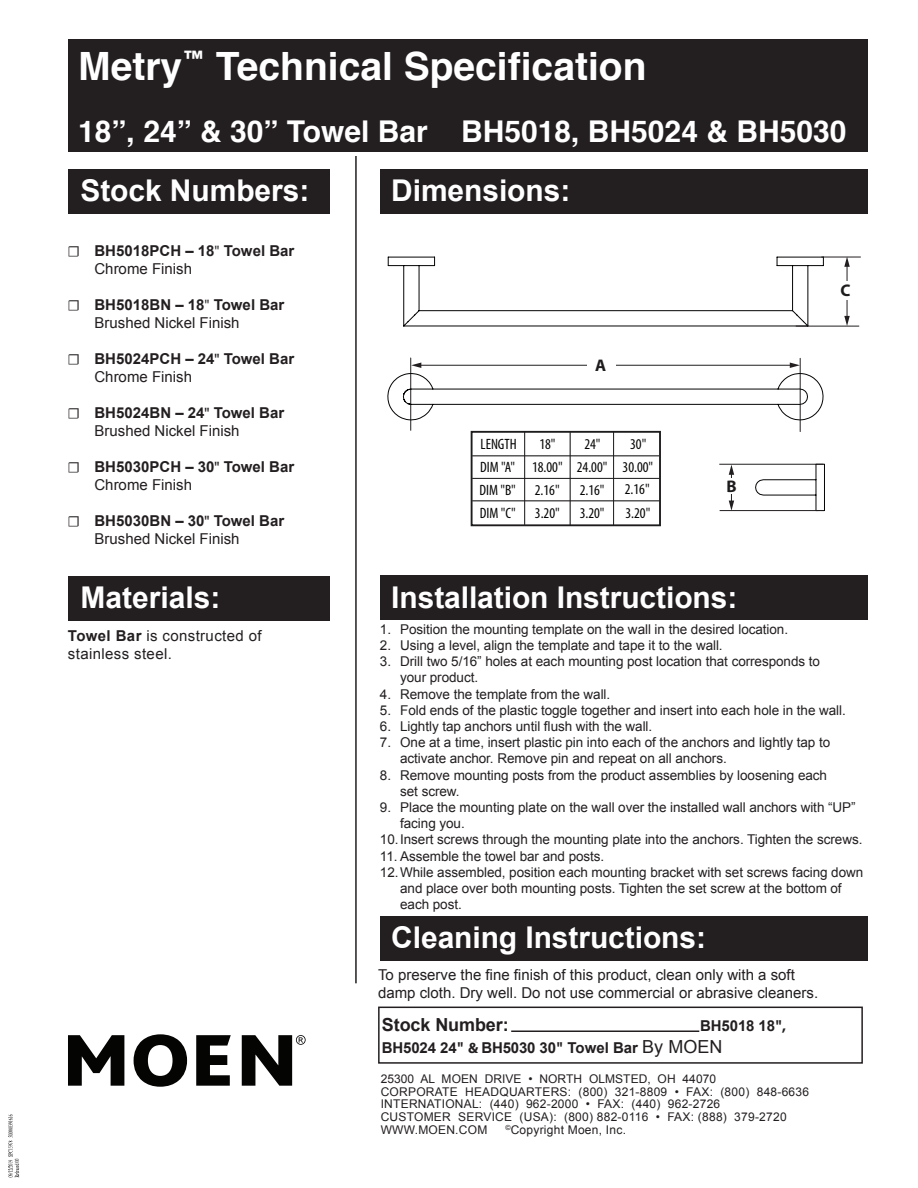
<style>
.page{position:relative;width:918px;height:1188px;background:#fff}
.page>*{position:absolute;margin:0;border:0;box-sizing:border-box;transform-origin:0 0}
.t1{font:700 39px "Helvetica";color:#fff}
.t2{font:700 30px "Arial";letter-spacing:-.005em;color:#fff}
.t3{font:700 30px "Helvetica";color:#fff}
.t4{font:700 18px "Arial";letter-spacing:-.005em;color:#231f20}
.t5{font:700 16.8px "Myriad Pro";color:#1f1c1d}
.t6{font:700 15px/18px "Arial";color:#231f20}
.t7{font:15px/18px "Arial";color:#231f20}
.t8{font:condensed 15px/23.1px "Myriad Pro";color:#040503}
.t9{font:15px/18px "Arial";letter-spacing:.025em;color:#231f20}
.t10{font:13.5px/16.2px "Arial";letter-spacing:-.005em;color:#231f20}
.t11{font:12px/12.8px "Arial";letter-spacing:.02em;color:#231f20}
.s1{font-family:"Minion Pro";font-weight:400}
.s2{font-family:"Myriad Pro";font-weight:400}
.s3{font-weight:400}
.s4{font-family:"Myriad Pro";font-stretch:condensed}
.s5{font-weight:700}
.s6{font-family:"Helvetica"}
.s7{font-family:"Myriad Pro"}
.s8{font-weight:400;font-size:18px}
</style>
<div class="page">
<div style="left:68px;top:169px;width:261px;height:45px;background:#231f20"></div>
<div style="left:68px;top:576px;width:261px;height:45px;background:#231f20"></div>
<div style="left:380px;top:169px;width:488px;height:45px;background:#231f20"></div>
<div style="left:380px;top:576px;width:488px;height:44px;background:#231f20"></div>
<div style="left:380px;top:916px;width:488px;height:45px;background:#231f20"></div>
<div style="left:68px;top:39px;width:800px;height:113px;background:#231f20"></div>
<hr style="left:355px;top:156px;width:2px;height:827px;background:#231f20">
<div style="left:378px;top:1007px;width:485px;height:57px;border:2px solid #231f20"></div>
<hr style="left:511px;top:1030px;width:188px;height:2px;background:#231f20">
<svg style="left:387px;top:256px;width:438px;height:256px"></svg>
<hr style="left:847px;top:265px;width:1px;height:53px;background:#231f20">
<svg style="left:844px;top:258px;width:6px;height:9px"></svg>
<svg style="left:844px;top:316px;width:6px;height:10px"></svg>
<div style="left:832px;top:281px;width:29px;height:19px;background:#fff"></div>
<svg style="left:729px;top:465px;width:5px;height:45px"></svg>
<div style="left:717px;top:478px;width:28px;height:16px;background:#fff"></div>
<hr style="left:821px;top:257px;width:40px;height:1px;background:#231f20">
<hr style="left:796px;top:326px;width:63px;height:1px;background:#231f20">
<hr style="left:719px;top:464px;width:104px;height:1px;background:#231f20">
<hr style="left:720px;top:510px;width:104px;height:1px;background:#231f20">
<hr style="left:420px;top:365px;width:372px;height:1px;background:#231f20">
<svg style="left:411px;top:363px;width:10px;height:5px"></svg>
<svg style="left:790px;top:363px;width:10px;height:5px"></svg>
<div style="left:587px;top:356px;width:29px;height:19px;background:#fff"></div>
<div style="left:471px;top:431px;width:190px;height:95px;border:2px solid #1f1c1d"></div>
<hr style="left:524px;top:432px;width:1px;height:93px;background:#1f1c1d">
<hr style="left:570px;top:432px;width:1px;height:93px;background:#1f1c1d">
<hr style="left:472px;top:455px;width:187px;height:1px;background:#1f1c1d">
<hr style="left:472px;top:478px;width:188px;height:1px;background:#1f1c1d">
<hr style="left:472px;top:500px;width:188px;height:1px;background:#1f1c1d">
<hr style="left:613px;top:432px;width:1px;height:93px;background:#1f1c1d">
<svg style="left:68px;top:1035px;width:56px;height:51px"></svg>
<svg style="left:134px;top:1034px;width:53px;height:53px"></svg>
<svg style="left:196px;top:1035px;width:35px;height:51px"></svg>
<svg style="left:242px;top:1035px;width:64px;height:51px"></svg>
<svg style="left:8px;top:1115px;width:11px;height:62px"></svg>
<h1 class="t1" style="left:78px;top:35px;width:570px">Metry<sup>™</sup> Technical Specification</h1>
<h2 class="t3" style="left:78px;top:107px;width:770px">18”, 24” &amp; 30” Towel Bar BH5018, BH5024 &amp; BH5030</h2>
<h2 class="t2" style="left:80px;top:171px;width:230px">Stock Numbers:</h2>
<h2 class="t2" style="left:391px;top:171px;width:181px">Dimensions:</h2>
<p class="t6" style="left:94px;top:242px;width:201px;text-indent:-27px"><span class="s1">☐</span> BH5018PCH – 18<span class="s2">"</span> Towel Bar<br><span class="s3">Chrome Finish</span></p>
<p class="t6" style="left:94px;top:296px;width:191px;text-indent:-27px"><span class="s1">☐</span> BH5018BN – 18<span class="s2">"</span> Towel Bar<br><span class="s3">Brushed Nickel Finish</span></p>
<p class="t6" style="left:94px;top:350px;width:201px;text-indent:-27px"><span class="s1">☐</span> BH5024PCH – 24<span class="s4">"</span> Towel Bar<br><span class="s3">Chrome Finish</span></p>
<p class="t6" style="left:94px;top:404px;width:191px;text-indent:-27px"><span class="s1">☐</span> BH5024BN – 24<span class="s4">"</span> Towel Bar<br><span class="s3">Brushed Nickel Finish</span></p>
<p class="t6" style="left:94px;top:458px;width:201px;text-indent:-27px"><span class="s1">☐</span> BH5030PCH – 30<span class="s4">"</span> Towel Bar<br><span class="s3">Chrome Finish</span></p>
<p class="t6" style="left:94px;top:512px;width:191px;text-indent:-27px"><span class="s1">☐</span> BH5030BN – 30<span class="s4">"</span> Towel Bar<br><span class="s3">Brushed Nickel Finish</span></p>
<h2 class="t2" style="left:80px;top:578px;width:142px">Materials:</h2>
<p class="t9" style="left:68px;top:627px;width:195px"><span class="s5">Towel Bar</span> is constructed of stainless steel.</p>
<p class="t5" style="left:595px;top:354px;width:13px">A</p>
<p class="t8" style="left:479px;top:433px;width:130px;text-indent:105px">24"<br>DIM "A" 18.00" 24.00"<br>DIM "B"</p>
<p class="t8" style="left:481px;top:432px;width:38px">LENGTH</p>
<p class="t8" style="left:539px;top:432px;width:18px">18"</p>
<p class="t8" style="left:535px;top:478px;width:26px">2.16"</p>
<p class="t8" style="left:580px;top:478px;width:26px">2.16"</p>
<p class="t8" style="left:480px;top:502px;width:37px">DIM "C"</p>
<p class="t8" style="left:535px;top:502px;width:26px">3.20"</p>
<p class="t8" style="left:580px;top:502px;width:26px">3.20"</p>
<p class="t8" style="left:623px;top:432px;width:32px;text-align:center">30"<br>30.00"<br>2.16"<br>3.20"</p>
<p class="t5" style="left:727px;top:475px;width:12px">B</p>
<h2 class="t2" style="left:391px;top:577px;width:348px">Installation Instructions:</h2>
<p class="t5" style="left:840px;top:279px;width:12px">C</p>
<p class="t10" style="left:380px;top:621px;width:410px">1. Position the mounting template on the wall in the desired location.</p>
<p class="t10" style="left:380px;top:637px;width:344px">2. Using a level, align the template and tape it to the wall.</p>
<p class="t10" style="left:400px;top:653px;width:421px;text-indent:-20px">3. Drill two 5/16” holes at each mounting post location that corresponds to your product.</p>
<p class="t10" style="left:380px;top:686px;width:232px">4. Remove the template from the wall.</p>
<p class="t10" style="left:380px;top:702px;width:467px">5. Fold ends of the plastic toggle together and insert into each hole in the wall.</p>
<p class="t10" style="left:380px;top:718px;width:274px">6. Lightly tap anchors until flush with the wall.</p>
<p class="t10" style="left:400px;top:734px;width:432px;text-indent:-20px">7. One at a time, insert plastic pin into each of the anchors and lightly tap to activate anchor. Remove pin and repeat on all anchors.</p>
<p class="t10" style="left:400px;top:767px;width:428px;text-indent:-20px">8. Remove mounting posts from the product assemblies by loosening each set screw.</p>
<p class="t10" style="left:380px;top:799px;width:477px">9. Place the mounting plate on the wall over the installed wall anchors with “UP”</p>
<p class="t10" style="left:400px;top:815px;width:66px">facing you.</p>
<p class="t10" style="left:380px;top:832px;width:484px">10.Insert screws through the mounting plate into the anchors. Tighten the screws.</p>
<p class="t10" style="left:380px;top:848px;width:226px">11. Assemble the towel bar and posts.</p>
<p class="t10" style="left:380px;top:864px;width:485px">12.While assembled, position each mounting bracket with set screws facing down</p>
<p class="t10" style="left:400px;top:880px;width:443px">and place over both mounting posts. Tighten the set screw at the bottom of</p>
<p class="t10" style="left:400px;top:896px;width:63px">each post.</p>
<h2 class="t2" style="left:391px;top:918px;width:316px">Cleaning Instructions:</h2>
<p class="t7" style="left:378px;top:966px;width:442px">To preserve the fine finish of this product, clean only with a soft damp cloth. Dry well. Do not use commercial or abrasive cleaners.</p>
<h3 class="t4" style="left:382px;top:1013px;width:128px">Stock Number:</h3>
<p class="t6" style="left:382px;top:1016px;width:406px;line-height:21.6px;text-indent:318px">BH5018 18<span class="s6">"</span><span class="s7">,<br></span>BH5024 24<span class="s6">"</span> <span class="s7">&amp;</span> BH5030 30<span class="s6">"</span> Towel Bar <span class="s8">By MOEN</span></p>
<p class="t11" style="left:381px;top:1072px;width:430px">25300 AL MOEN DRIVE • NORTH OLMSTED, OH 44070<br>CORPORATE HEADQUARTERS: (800) 321-8809 • FAX: (800) 848-6636<br>INTERNATIONAL: (440) 962-2000 • FAX: (440) 962-2726<br>CUSTOMER SERVICE (USA): (800) 882-0116 • FAX: (888) 379-2720<br>WWW.MOEN.COM</p>
<p class="t11" style="left:505px;top:1123px;width:122px"><sup>©</sup>Copyright Moen, Inc.</p>
</div>
